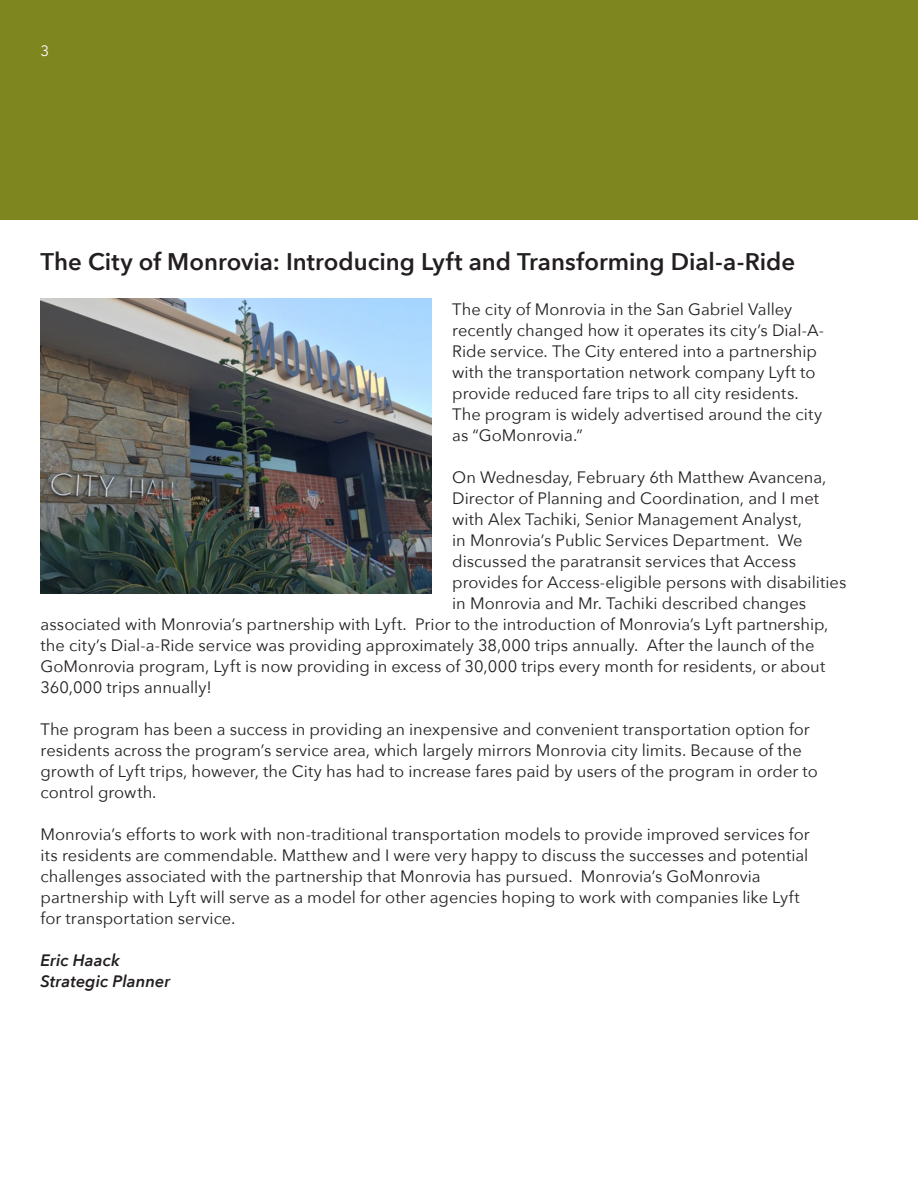
<style>
.page{position:relative;width:918px;height:1188px;background:#fff}
.page>*{position:absolute;margin:0;border:0;box-sizing:border-box;transform-origin:0 0}
.Headline{font:600 24px "Avenir Next";color:#231f20}
.Body_copy{font:16.5px/21px "Avenir Next";color:#231f20}
.Signature{font:italic 600 16.5px "Avenir Next";letter-spacing:.005em;color:#231f20}
.t1{font:15px "Avenir Next";color:#fff}
</style>
<div class="page">
<div style="left:0;top:0;width:918px;height:220px;background:#7e8620"></div>
<img style="left:41px;top:299px;width:391px;height:295px">
<p class="t1" style="left:40px;top:38px;width:10px">3</p>
<p class="Headline" style="left:40px;top:241px;width:756px">The City of Monrovia: Introducing Lyft and Transforming Dial-a-Ride</p>
<p class="Body_copy" style="left:452px;top:298px;width:373px">The city of Monrovia in the San Gabriel Valley recently changed how it operates its city’s Dial-A-Ride service. The City entered into a partnership with the transportation network company Lyft to provide reduced fare trips to all city residents.<br>The program is widely advertised around the city as “GoMonrovia.”</p>
<p class="Body_copy" style="left:452px;top:466px;width:376px">On Wednesday, February 6th Matthew Avancena,</p>
<p class="Body_copy" style="left:452px;top:487px;width:368px">Director of Planning and Coordination, and I met</p>
<p class="Body_copy" style="left:452px;top:508px;width:351px">with Alex Tachiki, Senior Management Analyst,</p>
<p class="Body_copy" style="left:452px;top:529px;width:352px">in Monrovia’s Public Services Department. We</p>
<p class="Body_copy" style="left:452px;top:550px;width:345px">discussed the paratransit services that Access</p>
<p class="Body_copy" style="left:452px;top:571px;width:396px">provides for Access-eligible persons with disabilities</p>
<p class="Body_copy" style="left:452px;top:592px;width:355px">in Monrovia and Mr. Tachiki described changes</p>
<p class="Body_copy" style="left:40px;top:613px;width:790px">associated with Monrovia’s partnership with Lyft. Prior to the introduction of Monrovia’s Lyft partnership,</p>
<p class="Body_copy" style="left:40px;top:634px;width:776px">the city’s Dial-a-Ride service was providing approximately 38,000 trips annually. After the launch of the</p>
<p class="Body_copy" style="left:40px;top:655px;width:786px">GoMonrovia program, Lyft is now providing in excess of 30,000 trips every month for residents, or about</p>
<p class="Body_copy" style="left:40px;top:676px;width:173px">360,000 trips annually!</p>
<p class="Body_copy" style="left:40px;top:718px;width:779px">The program has been a success in providing an inexpensive and convenient transportation option for residents across the program’s service area, which largely mirrors Monrovia city limits. Because of the growth of Lyft trips, however, the City has had to increase fares paid by users of the program in order to control growth.</p>
<p class="Body_copy" style="left:40px;top:823px;width:771px">Monrovia’s efforts to work with non-traditional transportation models to provide improved services for its residents are commendable. Matthew and I were very happy to discuss the successes and potential challenges associated with the partnership that Monrovia has pursued. Monrovia’s GoMonrovia partnership with Lyft will serve as a model for other agencies hoping to work with companies like Lyft for transportation service.</p>
<p class="Signature" style="left:40px;top:946px;width:81px">Eric Haack</p>
<p class="Signature" style="left:40px;top:967px;width:131px">Strategic Planner</p>
</div>
